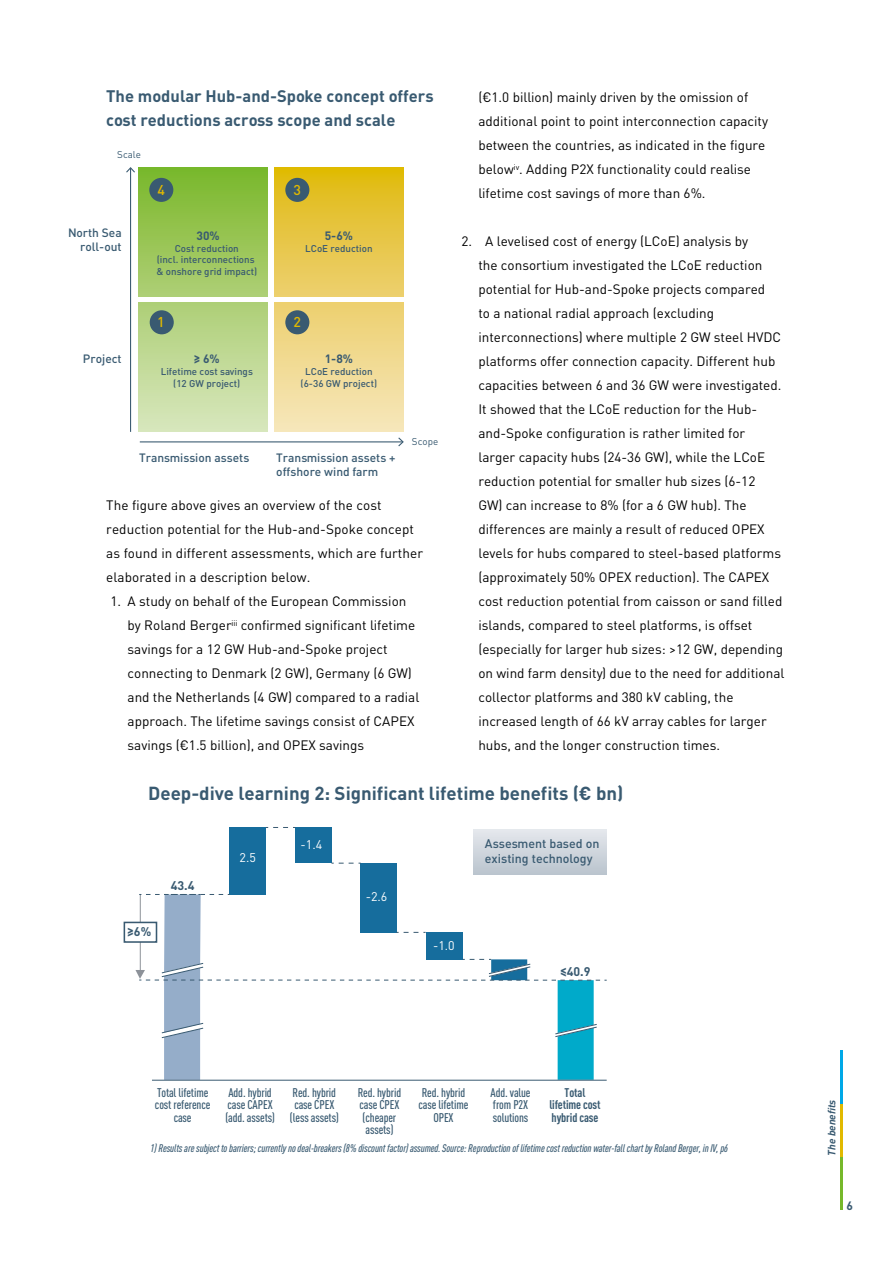
<style>
.page{position:relative;width:893px;height:1263px;background:#fff}
.page>*{position:absolute;margin:0;border:0;box-sizing:border-box;transform-origin:0 0}
.t1{font:700 18.6px "DIN Pro";color:#395a71}
.Intro{font:700 16.5px/24px "DIN Pro";color:#395a71}
.t2{font:500 14.1px "DIN Pro";color:#e1b900}
.Broodtekst{font:13.5px/24px "DIN Pro";color:#000}
.t3{font:500 condensed 12.45px/12.5px "DIN Pro";letter-spacing:-.01em;color:#395a71;text-align:center}
.t4{font:500 12.45px/14.9px "DIN Pro";color:#395a71}
.t5{font:700 condensed 12.45px/12.5px "DIN Pro";letter-spacing:-.01em;color:#395a71;text-align:center}
.t6{font:12.45px "DIN Pro";color:#fff}
.t7{font:700 12.45px "DIN Pro";color:#395a71}
.t8{font:500 12px/14.4px "DIN Pro";color:#395a71;text-align:right}
.t9{font:700 12px "DIN Pro";color:#395a71}
.t10{font:italic 500 condensed 10.95px "DIN Pro";letter-spacing:-.01em;color:#395a71}
.t11{font:italic 700 10.5px "DIN Pro";color:#395a71}
.t12{font:500 9.75px/11.7px "DIN Pro";color:#395a71;text-align:center}
.t13{font:9.75px "DIN Pro";color:#395a71}
</style>
<div class="page">
<hr style="left:841px;top:1157px;width:2px;height:53px;background:#76b82a">
<hr style="left:841px;top:1103px;width:2px;height:54px;background:#e1b900">
<hr style="left:841px;top:1050px;width:2px;height:53px;background:#00a8e7">
<div style="left:139px;top:167px;width:129px;height:129px;background:linear-gradient(to bottom,#78b72a,#afcf75)"></div>
<div style="left:274px;top:167px;width:129px;height:129px;background:linear-gradient(to bottom,#dfba0b,#edcf72)"></div>
<div style="left:139px;top:303px;width:129px;height:129px;background:linear-gradient(to bottom,#aecf77,#d8e7be)"></div>
<div style="left:274px;top:303px;width:129px;height:129px;background:linear-gradient(to bottom,#eccf6f,#f6e7bc)"></div>
<hr style="left:140px;top:441px;width:263px;height:1px;background:#395a71">
<svg style="left:398px;top:437px;width:6px;height:9px"></svg>
<hr style="left:130px;top:168px;width:1px;height:264px;background:#395a71">
<svg style="left:126px;top:167px;width:9px;height:6px"></svg>
<div style="left:150px;top:310px;width:24px;height:24px;background:#395a71;border-radius:50%"></div>
<div style="left:285px;top:310px;width:24px;height:24px;background:#395a71;border-radius:50%"></div>
<div style="left:149px;top:178px;width:24px;height:24px;background:#395a71;border-radius:50%"></div>
<div style="left:285px;top:178px;width:24px;height:24px;background:#395a71;border-radius:50%"></div>
<div style="left:230px;top:827px;width:36px;height:67px;background:#166d9d"></div>
<div style="left:295px;top:827px;width:36px;height:36px;background:#166d9d"></div>
<div style="left:360px;top:863px;width:36px;height:69px;background:#166d9d"></div>
<div style="left:474px;top:829px;width:132px;height:45px;background:linear-gradient(to bottom,#e5e8ed,#bac4ce)"></div>
<div style="left:124px;top:922px;width:33px;height:21px;border:2px solid #395a71"></div>
<hr style="left:152px;top:1080px;width:455px;height:1px;background:#395a71">
<svg style="left:266px;top:827px;width:29px;height:1px"></svg>
<svg style="left:331px;top:863px;width:30px;height:1px"></svg>
<svg style="left:135px;top:894px;width:472px;height:186px"></svg>
<p class="Intro" style="left:106px;top:82px;width:329px">The modular Hub-and-Spoke concept offers cost reductions across scope and scale</p>
<p class="t13" style="left:117px;top:147px;width:25px">Scale</p>
<p class="t8" style="left:68px;top:224px;width:55px">North Sea roll-out</p>
<p class="t8" style="left:83px;top:350px;width:40px">Project</p>
<p class="t2" style="left:158px;top:178px;width:9px">4</p>
<p class="t2" style="left:294px;top:178px;width:9px">3</p>
<p class="t9" style="left:197px;top:225px;width:25px">30%</p>
<p class="t12" style="left:156px;top:241px;width:102px">Cost reduction<br>(incl. interconnections &amp; onshore grid impact)</p>
<p class="t9" style="left:325px;top:225px;width:30px">5-6%</p>
<p class="t12" style="left:305px;top:241px;width:69px">LCoE reduction</p>
<p class="t2" style="left:157px;top:311px;width:9px">1</p>
<p class="t2" style="left:294px;top:311px;width:9px">2</p>
<p class="t9" style="left:194px;top:349px;width:27px">≥ 6%</p>
<p class="t12" style="left:161px;top:365px;width:94px">Lifetime cost savings (12 GW project)</p>
<p class="t9" style="left:325px;top:349px;width:30px">1-8%</p>
<p class="t12" style="left:301px;top:365px;width:78px">LCoE reduction (6-36 GW project)</p>
<p class="t8" style="left:139px;top:449px;width:112px">Transmission assets</p>
<p class="t8" style="left:276px;top:449px;width:121px;text-align:left">Transmission assets + offshore wind farm</p>
<p class="t13" style="left:412px;top:434px;width:28px">Scope</p>
<p class="Broodtekst" style="left:106px;top:492px;width:318px">The figure above gives an overview of the cost reduction potential for the Hub-and-Spoke concept as found in different assessments, which are further elaborated in a description below.</p>
<p class="Broodtekst" style="left:128px;top:588px;width:293px;text-indent:-17px">1. A study on behalf of the European Commission by Roland Berger<sup>iii</sup> confirmed significant lifetime savings for a 12 GW Hub-and-Spoke project connecting to Denmark (2 GW), Germany (6 GW) and the Netherlands (4 GW) compared to a radial approach. The lifetime savings consist of CAPEX savings (€1.5 billion), and OPEX savings</p>
<p class="Broodtekst" style="left:478px;top:84px;width:291px">(€1.0 billion) mainly driven by the omission of additional point to point interconnection capacity between the countries, as indicated in the figure below<sup>iv</sup>. Adding P2X functionality could realise lifetime cost savings of more than 6%.</p>
<p class="Broodtekst" style="left:478px;top:228px;width:308px;text-indent:-17px">2. A levelised cost of energy (LCoE) analysis by<br>the consortium investigated the LCoE reduction potential for Hub-and-Spoke projects compared<br>to a national radial approach (excluding interconnections) where multiple 2 GW steel HVDC platforms offer connection capacity. Different hub capacities between 6 and 36 GW were investigated.<br>It showed that the LCoE reduction for the Hub&shy;and-Spoke configuration is rather limited for larger capacity hubs (24-36 GW), while the LCoE reduction potential for smaller hub sizes (6-12<br>GW) can increase to 8% (for a 6 GW hub). The differences are mainly a result of reduced OPEX levels for hubs compared to steel-based platforms (approximately 50% OPEX reduction). The CAPEX cost reduction potential from caisson or sand filled islands, compared to steel platforms, is offset (especially for larger hub sizes: &gt;12 GW, depending on wind farm density) due to the need for additional collector platforms and 380 kV cabling, the increased length of 66 kV array cables for larger hubs, and the longer construction times.</p>
<p class="t1" style="left:148px;top:778px;width:477px">Deep-dive learning 2: Significant lifetime benefits (€ bn)</p>
<p class="t4" style="left:485px;top:834px;width:116px">Assesment based on existing technology</p>
<p class="t7" style="left:171px;top:875px;width:25px">43.4</p>
<p class="t6" style="left:301px;top:835px;width:23px">-1.4</p>
<p class="t6" style="left:240px;top:848px;width:18px">2.5</p>
<p class="t7" style="left:127px;top:921px;width:26px">≥6%</p>
<p class="t6" style="left:366px;top:887px;width:23px">-2.6</p>
<p class="t6" style="left:433px;top:936px;width:23px">-1.0</p>
<p class="t7" style="left:560px;top:961px;width:32px">≤40.9</p>
<p class="t3" style="left:155px;top:1085px;width:57px">Total lifetime cost reference case</p>
<p class="t10" style="left:150px;top:1140px;width:579px">1) Results are subject to barriers; currently no deal-breakers (8% discount factor) assumed. Source: Reproduction of lifetime cost reduction water-fall chart by Roland Berger, in IV, p6</p>
<p class="t3" style="left:225px;top:1085px;width:51px;text-align:left">Add. hybrid case CAPEX (add. assets)</p>
<p class="t3" style="left:290px;top:1085px;width:50px">Red. hybrid case CPEX (less assets)</p>
<p class="t3" style="left:358px;top:1085px;width:45px">Red. hybrid case CPEX (cheaper assets)</p>
<p class="t3" style="left:419px;top:1085px;width:51px">Red. hybrid case lifetime<br>OPEX</p>
<p class="t3" style="left:491px;top:1085px;width:41px;text-align:left">Add. value from P2X solutions</p>
<p class="t5" style="left:549px;top:1085px;width:53px">Total lifetime cost hybrid case</p>
<p class="t11" style="left:823px;top:1156px;width:58px;rotate:-90deg">The benefits</p>
<p class="t9" style="left:847px;top:1196px;width:8px">6</p>
</div>
